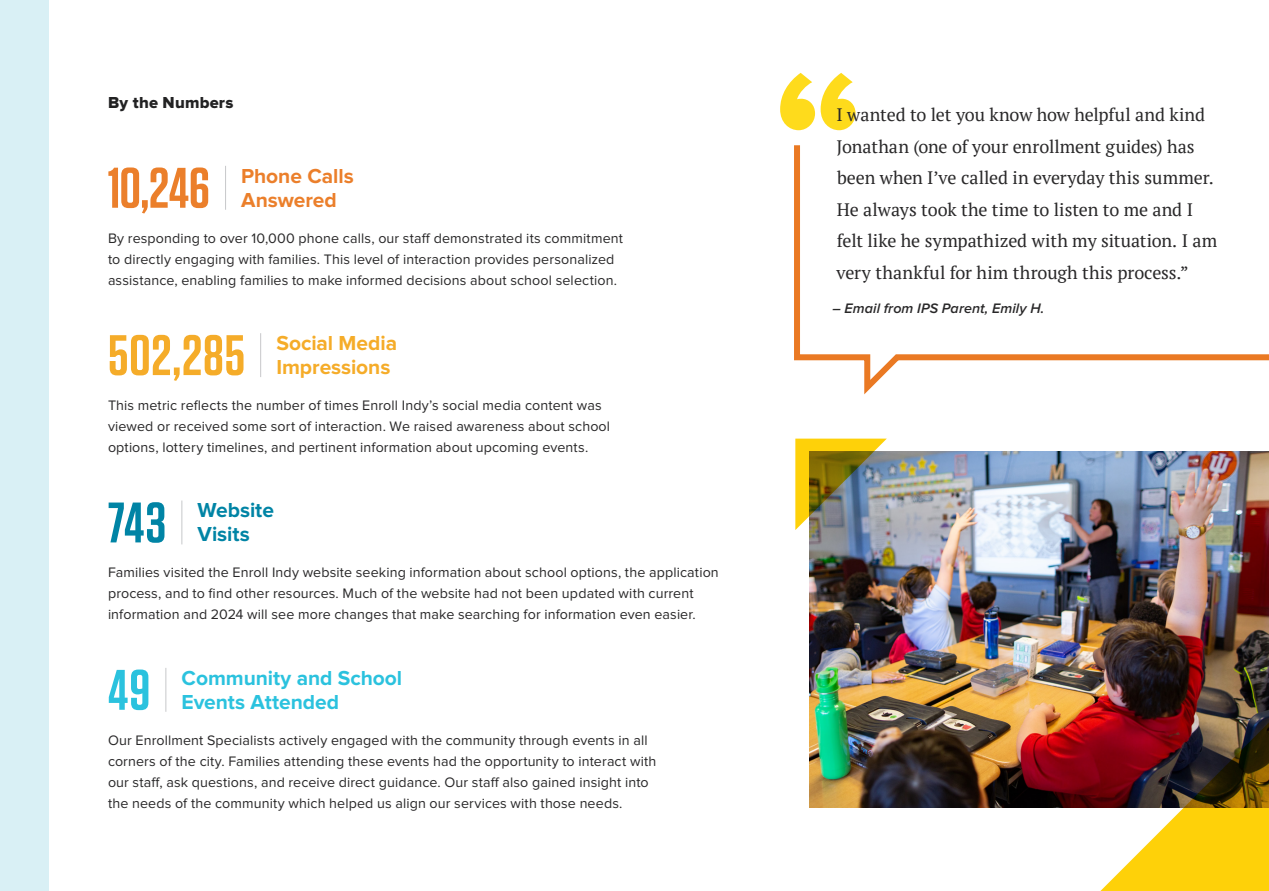
<style>
.page{position:relative;width:1269px;height:891px;background:#fff}
.page>*{position:absolute;margin:0;border:0;box-sizing:border-box;transform-origin:0 0}
.t1{font:600 57px "Tungsten";letter-spacing:.015em;color:#f5ac29}
.t2{font:600 57px "Tungsten";color:#eb7f2b}
.t3{font:600 57px "Tungsten";color:#0084a5}
.t4{font:600 57px "Tungsten";color:#2bc2de}
.t5{font:700 21px/24px "Proxima Nova";letter-spacing:-.005em;color:#2bc2de}
.t6{font:700 21px/24px "Proxima Nova";letter-spacing:-.005em;color:#f5ac29}
.t7{font:700 21px/24px "Proxima Nova";letter-spacing:-.005em;color:#eb7f2b}
.t8{font:700 21px/24px "Proxima Nova";letter-spacing:-.005em;color:#0084a5}
.t9{font:18px/31.5px "PT Serif";letter-spacing:-.005em;color:#292829}
.t10{font:16.5px "Proxima Nova Extrabld";letter-spacing:.015em;color:#222223}
.t11{font:14.25px/21px "Proxima Nova";letter-spacing:.01em;color:#292829}
.t12{font:italic 600 14.25px "Proxima Nova";letter-spacing:.005em;color:#292829}
</style>
<div class="page">
<svg style="left:780px;top:73px;width:76px;height:57px"></svg>
<div style="left:0;top:0;width:49px;height:891px;background:#d9f0f5"></div>
<hr style="left:225px;top:166px;width:1px;height:44px;background:#c7c8ca">
<hr style="left:260px;top:333px;width:1px;height:44px;background:#c7c8ca">
<hr style="left:182px;top:501px;width:1px;height:43px;background:#c7c8ca">
<hr style="left:165px;top:668px;width:1px;height:44px;background:#c7c8ca">
<img style="left:809px;top:451px;width:460px;height:357px">
<img style="left:795px;top:439px;width:92px;height:91px">
<svg style="left:1100px;top:722px;width:169px;height:169px;background:#aa7e31"></svg>
<svg style="left:794px;top:145px;width:475px;height:250px"></svg>
<p class="t10" style="left:108px;top:94px;width:127px">By the Numbers</p>
<h1 class="t2" style="left:108px;top:158px;width:103px">10,246</h1>
<h2 class="t7" style="left:241px;top:165px;width:114px">Phone Calls<br>Answered</h2>
<p class="t11" style="left:108px;top:228px;width:517px">By responding to over 10,000 phone calls, our staff demonstrated its commitment to directly engaging with families. This level of interaction provides personalized assistance, enabling families to make informed decisions about school selection.</p>
<h1 class="t1" style="left:108px;top:325px;width:138px">502,285</h1>
<h2 class="t6" style="left:276px;top:332px;width:122px">Social Media<br>Impressions</h2>
<p class="t11" style="left:108px;top:396px;width:504px">This metric reflects the number of times Enroll Indy’s social media content was viewed or received some sort of interaction. We raised awareness about school options, lottery timelines, and pertinent information about upcoming events.</p>
<h1 class="t3" style="left:108px;top:493px;width:60px">743</h1>
<h2 class="t8" style="left:198px;top:499px;width:78px">Website<br>Visits</h2>
<p class="t11" style="left:108px;top:563px;width:612px">Families visited the Enroll Indy website seeking information about school options, the application process, and to find other resources. Much of the website had not been updated with current information and 2024 will see more changes that make searching for information even easier.</p>
<h1 class="t4" style="left:108px;top:660px;width:44px">49</h1>
<h2 class="t5" style="left:182px;top:667px;width:222px">Community and School<br>Events Attended</h2>
<p class="t11" style="left:108px;top:730px;width:550px">Our Enrollment Specialists actively engaged with the community through events in all corners of the city. Families attending these events had the opportunity to interact with our staff, ask questions, and receive direct guidance. Our staff also gained insight into the needs of the community which helped us align our services with those needs.</p>
<p class="t9" style="left:836px;top:99px;width:382px">I wanted to let you know how helpful and kind Jonathan (one of your enrollment guides) has been when I’ve called in everyday this summer.<br>He always took the time to listen to me and I felt like he sympathized with my situation. I am very thankful for him through this process.”</p>
<p class="t12" style="left:832px;top:302px;width:213px">– Email from IPS Parent, Emily H.</p>
</div>
